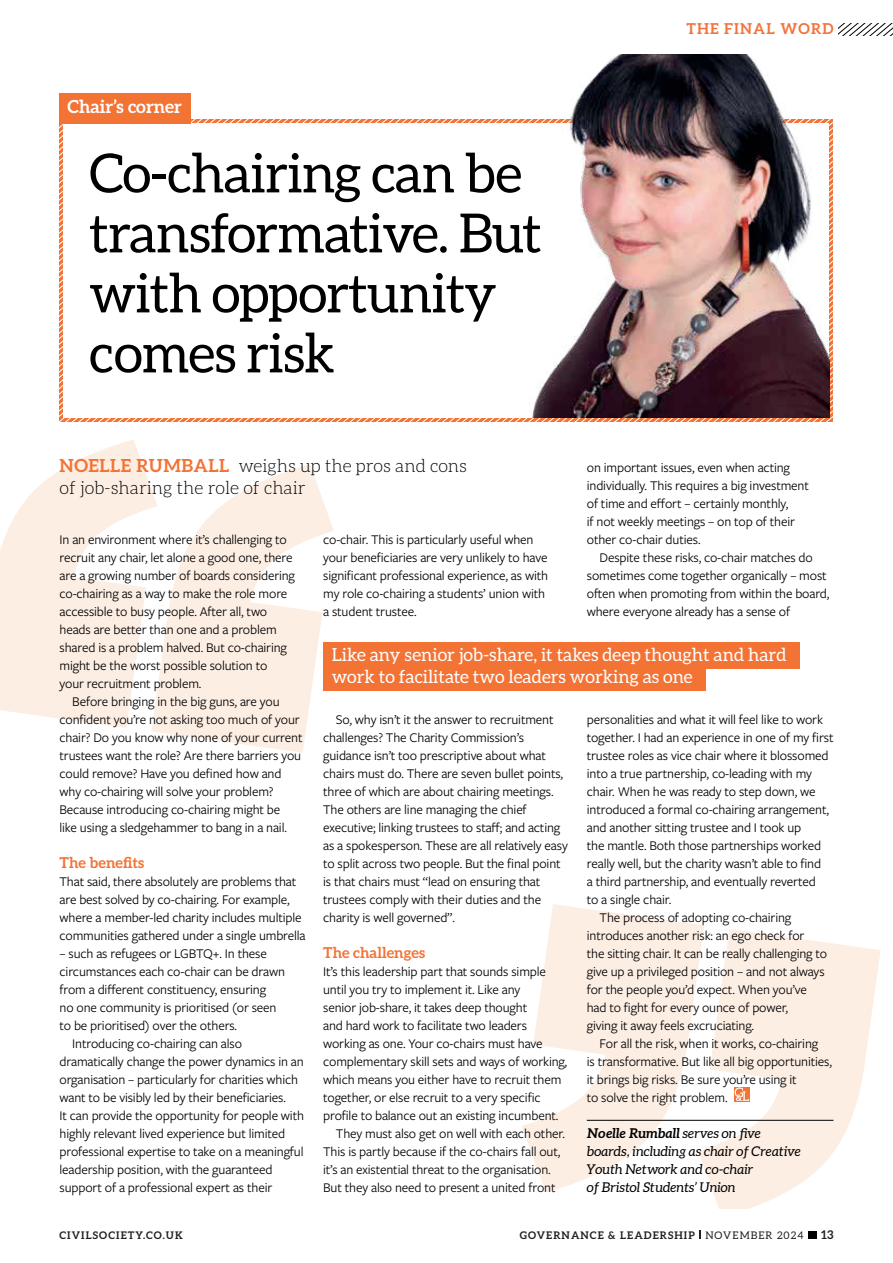
<style>
.page{position:relative;width:893px;height:1263px;background:#fff}
.page>*{position:absolute;margin:0;border:0;box-sizing:border-box;transform-origin:0 0}
.t1{font:54px/60px "Aleo";letter-spacing:-.02em;color:#000001}
.t2{font:18px/21.6px "Aleo";color:#fff}
.t3{font:300 18px/22.5px "Aleo";color:#000001}
.t4{font:700 18px "Aleo";color:#fff}
.t5{font:700 15px "Aleo";color:#f37335}
.t6{font:700 15px "Aleo";letter-spacing:.07em;color:#f3733c}
.t7{font:13.8px/18px "Freight Sans Pro";letter-spacing:-.01em;color:#000001}
.t8{font:italic 13.5px/18px "Aleo";color:#000001}
.t9{font:700 12px "Aleo";color:#231f20}
.t10{font:700 12px "Aleo";color:#000001}
.t11{font:700 10.5px "Aleo";letter-spacing:.1em;color:#231f20}
.t12{font:700 10.5px "Aleo";letter-spacing:.1em;color:#000001}
.s1{font-weight:700;color:#f37335}
.s2{font-weight:700}
.s3{font-weight:400}
</style>
<div class="page">
<svg style="left:839px;top:24px;width:54px;height:12px"></svg>
<svg style="left:699px;top:1230px;width:2px;height:9px"></svg>
<div style="left:808px;top:1231px;width:8px;height:8px;background:#000001"></div>
<svg style="left:59px;top:119px;width:770px;height:303px;background:#f6996c"></svg>
<svg style="left:704px;top:929px;width:177px;height:280px;fill:#fdeee3"></svg>
<svg style="left:522px;top:904px;width:182px;height:288px;fill:#fdeee3"></svg>
<svg style="left:0;top:440px;width:151px;height:288px;fill:#fdeee3"></svg>
<svg style="left:151px;top:464px;width:183px;height:289px;fill:#fdeee3"></svg>
<div style="left:64px;top:123px;width:765px;height:295px;background:#fff"></div>
<div style="left:323px;top:642px;width:476px;height:27px;background:#f37335"></div>
<div style="left:323px;top:664px;width:382px;height:26px;background:#f37335"></div>
<hr style="left:587px;top:1120px;width:246px;height:1px;background:#000001">
<div style="left:734px;top:1087px;width:16px;height:15px;background:#f37335"></div>
<svg style="left:735px;top:1087px;width:14px;height:14px"></svg>
<img style="left:450px;top:54px;width:379px;height:364px">
<div style="left:59px;top:93px;width:132px;height:30px;background:#f37335"></div>
<h2 class="t4" style="left:68px;top:97px;width:116px">Chair’s corner</h2>
<h1 class="t1" style="left:89px;top:142px;width:454px">Co-chairing can be transformative. But with opportunity comes risk</h1>
<p class="t6" style="left:686px;top:20px;width:148px">THE FINAL WORD</p>
<h2 class="t3" style="left:60px;top:454px;width:409px"><span class="s1">NOELLE RUMBALL</span> weighs up the pros and cons of job-sharing the role of chair</h2>
<p class="t7" style="left:323px;top:529px;width:226px">co-chair. This is particularly useful when your beneficiaries are very unlikely to have significant professional experience, as with my role co-chairing a students’ union with a student trustee.</p>
<p class="t7" style="left:587px;top:457px;width:224px">on important issues, even when acting individually. This requires a big investment of time and effort – certainly monthly,<br>if not weekly meetings – on top of their other co-chair duties.</p>
<p class="t7" style="left:587px;top:547px;width:244px;text-indent:13px">Despite these risks, co-chair matches do sometimes come together organically – most often when promoting from within the board, where everyone already has a sense of</p>
<p class="t7" style="left:60px;top:529px;width:237px">In an environment where it’s challenging to recruit any chair, let alone a good one, there are a growing number of boards considering co-chairing as a way to make the role more accessible to busy people. After all, two heads are better than one and a problem shared is a problem halved. But co-chairing might be the worst possible solution to your recruitment problem.</p>
<p class="t7" style="left:60px;top:691px;width:245px;text-indent:13px">Before bringing in the big guns, are you confident you’re not asking too much of your chair? Do you know why none of your current trustees want the role? Are there barriers you could remove? Have you defined how and why co-chairing will solve your problem?<br>Because introducing co-chairing might be<br>like using a sledgehammer to bang in a nail.</p>
<p class="t5" style="left:60px;top:853px;width:86px">The benefits</p>
<p class="t7" style="left:60px;top:871px;width:248px">That said, there absolutely are problems that are best solved by co-chairing. For example, where a member-led charity includes multiple communities gathered under a single umbrella</p>
<p class="t7" style="left:60px;top:943px;width:209px">– such as refugees or LGBTQ+. In these</p>
<p class="t7" style="left:60px;top:961px;width:227px">circumstances each co-chair can be drawn</p>
<p class="t7" style="left:60px;top:979px;width:208px">from a different constituency, ensuring</p>
<p class="t7" style="left:60px;top:997px;width:219px">no one community is prioritised (or seen</p>
<p class="t7" style="left:60px;top:1015px;width:179px">to be prioritised) over the others.</p>
<p class="t7" style="left:72px;top:1033px;width:171px">Introducing co-chairing can also</p>
<p class="t7" style="left:60px;top:1051px;width:246px">dramatically change the power dynamics in an</p>
<p class="t7" style="left:60px;top:1069px;width:240px">organisation – particularly for charities which</p>
<p class="t7" style="left:60px;top:1087px;width:228px">want to be visibly led by their beneficiaries.</p>
<p class="t7" style="left:60px;top:1105px;width:246px">It can provide the opportunity for people with</p>
<p class="t7" style="left:60px;top:1123px;width:227px">highly relevant lived experience but limited</p>
<p class="t7" style="left:60px;top:1141px;width:246px">professional expertise to take on a meaningful</p>
<p class="t7" style="left:60px;top:1159px;width:215px">leadership position, with the guaranteed</p>
<p class="t7" style="left:60px;top:1177px;width:214px">support of a professional expert as their</p>
<h2 class="t2" style="left:332px;top:643px;width:456px">Like any senior job-share, it takes deep thought and hard work to facilitate two leaders working as one</h2>
<p class="t7" style="left:587px;top:709px;width:238px">personalities and what it will feel like to work</p>
<p class="t7" style="left:587px;top:727px;width:248px">together. I had an experience in one of my first</p>
<p class="t7" style="left:587px;top:745px;width:243px">trustee roles as vice chair where it blossomed</p>
<p class="t7" style="left:587px;top:763px;width:227px">into a true partnership, co-leading with my</p>
<p class="t7" style="left:587px;top:781px;width:230px">chair. When he was ready to step down, we</p>
<p class="t7" style="left:587px;top:799px;width:244px">introduced a formal co-chairing arrangement,</p>
<p class="t7" style="left:587px;top:817px;width:216px">and another sitting trustee and I took up</p>
<p class="t7" style="left:587px;top:835px;width:236px">the mantle. Both those partnerships worked</p>
<p class="t7" style="left:587px;top:853px;width:236px">really well, but the charity wasn’t able to find</p>
<p class="t7" style="left:587px;top:871px;width:231px">a third partnership, and eventually reverted</p>
<p class="t7" style="left:587px;top:889px;width:86px">to a single chair.</p>
<p class="t7" style="left:600px;top:907px;width:193px">The process of adopting co-chairing</p>
<p class="t7" style="left:587px;top:925px;width:219px">introduces another risk: an ego check for</p>
<p class="t7" style="left:587px;top:943px;width:242px">the sitting chair. It can be really challenging to</p>
<p class="t7" style="left:587px;top:961px;width:239px">give up a privileged position – and not always</p>
<p class="t7" style="left:587px;top:979px;width:222px">for the people you’d expect. When you’ve</p>
<p class="t7" style="left:587px;top:997px;width:203px">had to fight for every ounce of power,</p>
<p class="t7" style="left:587px;top:1015px;width:169px">giving it away feels excruciating.</p>
<p class="t7" style="left:600px;top:1033px;width:220px">For all the risk, when it works, co-chairing</p>
<p class="t7" style="left:587px;top:1051px;width:247px">is transformative. But like all big opportunities,</p>
<p class="t7" style="left:587px;top:1069px;width:211px">it brings big risks. Be sure you’re using it</p>
<p class="t7" style="left:587px;top:1087px;width:142px">to solve the right problem.</p>
<p class="t8" style="left:587px;top:1124px;width:215px"><span class="s2">Noelle Rumball</span> serves on five boards, including as chair of Creative<br>Youth Network and co-chair<br>of Bristol Students’ Union</p>
<p class="t7" style="left:323px;top:709px;width:246px;text-indent:13px">So, why isn’t it the answer to recruitment challenges? The Charity Commission’s guidance isn’t too prescriptive about what chairs must do. There are seven bullet points, three of which are about chairing meetings.<br>The others are line managing the chief executive; linking trustees to staff; and acting as a spokesperson. These are all relatively easy to split across two people. But the final point is that chairs must “lead on ensuring that trustees comply with their duties and the charity is well governed”.</p>
<p class="t5" style="left:323px;top:943px;width:103px">The challenges</p>
<p class="t7" style="left:323px;top:961px;width:224px">It’s this leadership part that sounds simple</p>
<p class="t7" style="left:323px;top:979px;width:199px">until you try to implement it. Like any</p>
<p class="t7" style="left:323px;top:997px;width:206px">senior job-share, it takes deep thought</p>
<p class="t7" style="left:323px;top:1015px;width:205px">and hard work to facilitate two leaders</p>
<p class="t7" style="left:323px;top:1033px;width:221px">working as one. Your co-chairs must have</p>
<p class="t7" style="left:323px;top:1051px;width:245px">complementary skill sets and ways of working,</p>
<p class="t7" style="left:323px;top:1069px;width:240px">which means you either have to recruit them</p>
<p class="t7" style="left:323px;top:1087px;width:219px">together, or else recruit to a very specific</p>
<p class="t7" style="left:323px;top:1105px;width:237px">profile to balance out an existing incumbent.</p>
<p class="t7" style="left:336px;top:1123px;width:231px">They must also get on well with each other.</p>
<p class="t7" style="left:323px;top:1141px;width:239px">This is partly because if the co-chairs fall out,</p>
<p class="t7" style="left:323px;top:1159px;width:229px">it’s an existential threat to the organisation.</p>
<p class="t7" style="left:323px;top:1177px;width:234px">But they also need to present a united front</p>
<p class="t11" style="left:60px;top:1229px;width:125px">CIVILS CIETY.CO.UK</p>
<p class="t11" style="left:520px;top:1229px;width:285px">GOVERNANCE &amp; LEADERSHIP <span class="s3">NOVEMBER 2024</span></p>
<p class="t9" style="left:821px;top:1228px;width:14px">13</p>
<p class="t10" style="left:60px;top:1228px;width:15px">13</p>
<p class="t12" style="left:709px;top:1229px;width:125px">CIVILSOCIETY.CO.UK</p>
</div>
